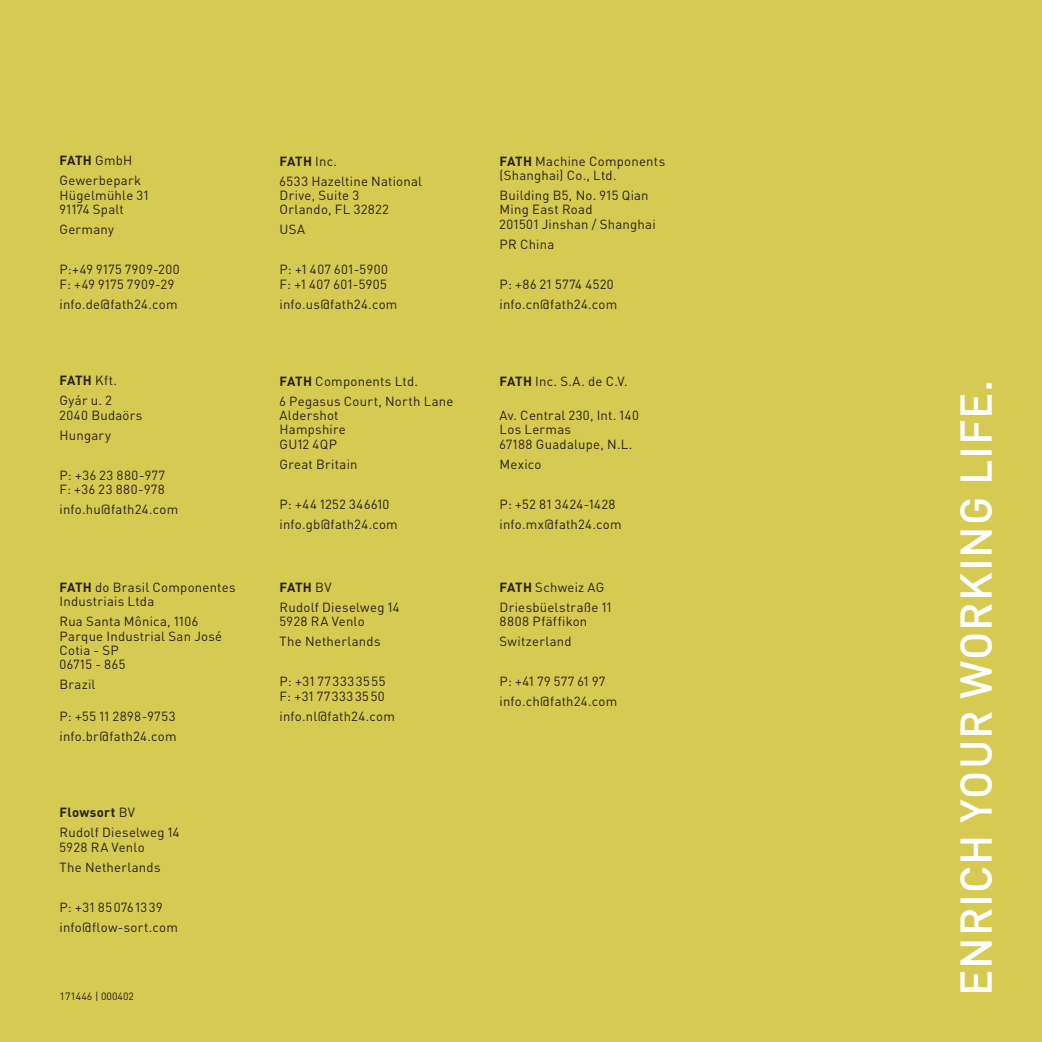
<style>
.page{position:relative;width:1042px;height:1042px;background:#fff}
.page>*{position:absolute;margin:0;border:0;box-sizing:border-box;transform-origin:0 0}
.t1{font:500 43.93px "DIN Pro";letter-spacing:.02em;color:#fff}
.t2{font:13.12px/19.9px "DIN Pro";letter-spacing:.02em;color:#231f20}
.t3{font:13.12px/14.3px "DIN Pro";letter-spacing:.04em;color:#231f20}
.t4{font:13.12px/14.3px "DIN Pro";letter-spacing:.05em;color:#231f20}
.t5{font:10.5px "DIN Pro";color:#231f20}
.s1{font-weight:700}
</style>
<div class="page">
<div style="left:0;top:0;width:1041px;height:1042px;background:#d6ca52"></div>
<p class="t2" style="left:60px;top:149px;width:83px"><span class="s1">FATH</span> GmbH<br>Gewerbepark</p>
<p class="t2" style="left:60px;top:187px;width:91px;line-height:14.3px">Hügelmühle 31<br>91174 Spalt</p>
<p class="t2" style="left:60px;top:218px;width:56px">Germany</p>
<p class="t3" style="left:60px;top:261px;width:122px">P: +49 9175 7909-200<br>F: +49 9175 7909-29</p>
<p class="t2" style="left:60px;top:292px;width:120px">info.de@fath24.com</p>
<p class="t2" style="left:60px;top:369px;width:59px"><span class="s1">FATH</span> Kft.<br>Gyár u. 2</p>
<p class="t2" style="left:60px;top:404px;width:84px">2040 Budaörs<br>Hungary</p>
<p class="t2" style="left:60px;top:467px;width:107px;line-height:14.3px">P: +36 23 880-977<br>F: +36 23 880-978</p>
<p class="t2" style="left:60px;top:498px;width:120px">info.hu@fath24.com</p>
<p class="t2" style="left:60px;top:579px;width:178px;line-height:14.3px"><span class="s1">FATH</span> do Brasil Componentes<br>Industriais Ltda</p>
<p class="t2" style="left:60px;top:613px;width:164px;line-height:14.3px">Rua Santa Mônica, 1106<br>Parque Industrial San José<br>Cotia - SP<br>06715 - 865</p>
<p class="t2" style="left:60px;top:673px;width:37px">Brazil</p>
<p class="t2" style="left:60px;top:705px;width:119px">P: +55 11 2898-9753 info.br@fath24.com</p>
<p class="t2" style="left:60px;top:801px;width:122px"><span class="s1">Flowsort</span> BV<br>Rudolf Dieselweg 14</p>
<p class="t2" style="left:60px;top:835px;width:102px">5928 RA Venlo<br>The Netherlands</p>
<p class="t2" style="left:60px;top:895px;width:120px">P: +31 850761339 info@flow-sort.com</p>
<p class="t5" style="left:60px;top:988px;width:76px">171446 | 000402</p>
<p class="t2" style="left:280px;top:149px;width:144px"><span class="s1">FATH</span> Inc.<br>6533 Hazeltine National</p>
<p class="t2" style="left:280px;top:187px;width:111px;line-height:14.3px">Drive, Suite 3<br>Orlando, FL 32822</p>
<p class="t2" style="left:280px;top:218px;width:27px">USA</p>
<p class="t3" style="left:280px;top:261px;width:110px">P: +1 407 601-5900<br>F: +1 407 601-5905</p>
<p class="t2" style="left:280px;top:293px;width:119px">info.us@fath24.com</p>
<p class="t2" style="left:280px;top:369px;width:175px"><span class="s1">FATH</span> Components Ltd.<br>6 Pegasus Court, North Lane</p>
<p class="t2" style="left:280px;top:407px;width:68px;line-height:14.3px">Aldershot<br>Hampshire<br>GU12 4QP</p>
<p class="t2" style="left:280px;top:452px;width:79px">Great Britain</p>
<p class="t2" style="left:280px;top:492px;width:120px">P: +44 1252 346610 info.gb@fath24.com</p>
<p class="t2" style="left:279px;top:576px;width:122px"><span class="s1">FATH</span> BV<br>Rudolf Dieselweg 14</p>
<p class="t2" style="left:279px;top:610px;width:102px">5928 RA Venlo<br>The Netherlands</p>
<p class="t4" style="left:279px;top:673px;width:107px">P: +31 773333555<br>F: +31 773333550</p>
<p class="t2" style="left:279px;top:704px;width:117px">info.nl@fath24.com</p>
<p class="t2" style="left:499px;top:152px;width:167px;line-height:14.3px"><span class="s1">FATH</span> Machine Components (Shanghai) Co., Ltd.</p>
<p class="t2" style="left:499px;top:187px;width:157px;line-height:14.3px">Building B5, No. 915 Qian<br>Ming East Road<br>201501 Jinshan / Shanghai</p>
<p class="t2" style="left:499px;top:233px;width:56px">PR China</p>
<p class="t2" style="left:499px;top:273px;width:119px">P: +86 21 5774 4520 info.cn@fath24.com</p>
<p class="t2" style="left:499px;top:369px;width:130px"><span class="s1">FATH</span> Inc. S.A. de C.V.</p>
<p class="t2" style="left:499px;top:407px;width:141px;line-height:14.3px">Av. Central 230, Int. 140<br>Los Lermas<br>67188 Guadalupe, N.L.</p>
<p class="t2" style="left:499px;top:452px;width:43px">Mexico</p>
<p class="t2" style="left:499px;top:492px;width:124px">P: +52 81 3424-1428 info.mx@fath24.com</p>
<p class="t2" style="left:499px;top:576px;width:114px"><span class="s1">FATH</span> Schweiz AG<br>Driesbüelstraße 11</p>
<p class="t2" style="left:499px;top:610px;width:89px">8808 Pfäffikon<br>Switzerland</p>
<p class="t2" style="left:499px;top:670px;width:119px">P: +41 79 577 61 97 info.ch@fath24.com</p>
<h1 class="t1" style="left:940px;top:996px;width:618px;rotate:-90deg">ENRICH YOUR WORKING LIFE.</h1>
</div>
